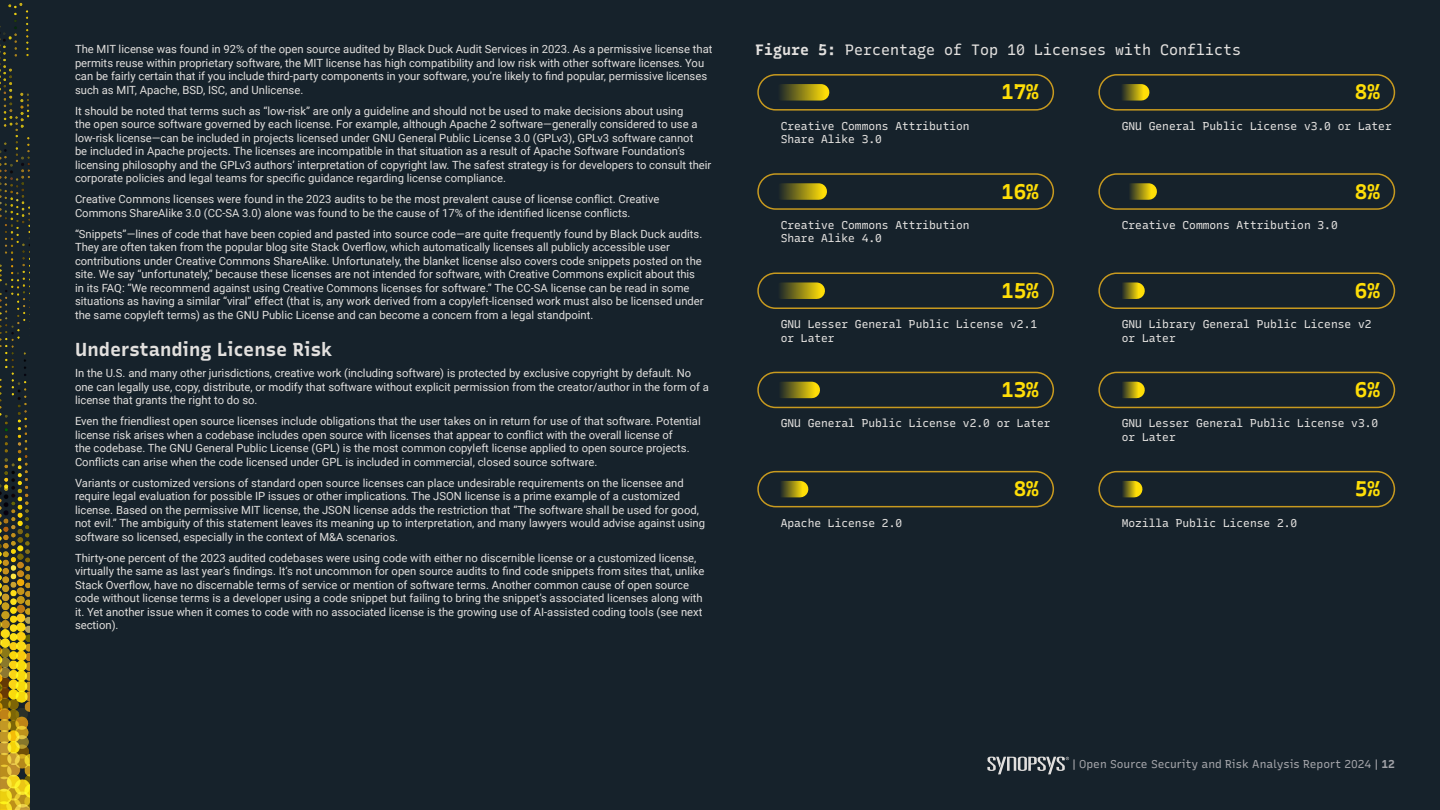
<style>
.page{position:relative;width:1440px;height:810px;background:#16222b}
.page>*{position:absolute;margin:0;border:0;box-sizing:border-box;transform-origin:0 0}
.t1{font:300 21px "Recursive Sans Linear";color:#ffde07}
.t2{font:300 18.75px "Recursive Sans Linear";color:#e2e0de}
.t3{font:300 15px "Recursive Sans Linear";color:#e2e0de}
.t4{font:11.25px/13.5px "Roboto";color:#e2e0de}
.t5{font:300 11.25px/13.5px "Recursive Sans Linear";color:#e2e0de}
.t6{font:300 11.25px "Recursive Sans Linear";color:#a2a3a8}
</style>
<div class="page">
<svg style="left:987px;top:757px;width:82px;height:17px"></svg>
<img style="left:0;top:3px;width:30px;height:807px">
<div style="left:757px;top:74px;width:297px;height:37px;border:2px solid #c89a1f;border-radius:18px"></div>
<div style="left:781px;top:84px;width:40px;height:17px;background:linear-gradient(to right,#273028,#e0c50c)"></div>
<div style="left:757px;top:173px;width:297px;height:37px;border:2px solid #c89a1f;border-radius:18px"></div>
<div style="left:781px;top:183px;width:38px;height:17px;background:linear-gradient(to right,#283028,#e1c60c)"></div>
<div style="left:757px;top:272px;width:297px;height:37px;border:2px solid #c89a1f;border-radius:18px"></div>
<div style="left:781px;top:282px;width:36px;height:17px;background:linear-gradient(to right,#293128,#dfc50c)"></div>
<div style="left:757px;top:372px;width:297px;height:36px;border:2px solid #c89a1f;border-radius:18px"></div>
<svg style="left:781px;top:382px;width:31px;height:16px"></svg>
<div style="left:757px;top:471px;width:297px;height:36px;border:2px solid #c89a1f;border-radius:18px"></div>
<svg style="left:781px;top:481px;width:19px;height:16px"></svg>
<div style="left:1098px;top:74px;width:297px;height:37px;border:2px solid #c89a1f;border-radius:18px"></div>
<svg style="left:1123px;top:84px;width:18px;height:17px"></svg>
<div style="left:1098px;top:173px;width:297px;height:37px;border:2px solid #c89a1f;border-radius:18px"></div>
<svg style="left:1130px;top:183px;width:19px;height:17px"></svg>
<div style="left:1098px;top:272px;width:297px;height:37px;border:2px solid #c89a1f;border-radius:18px"></div>
<svg style="left:1123px;top:282px;width:14px;height:17px"></svg>
<div style="left:1098px;top:372px;width:297px;height:36px;border:2px solid #c89a1f;border-radius:18px"></div>
<svg style="left:1123px;top:382px;width:14px;height:16px"></svg>
<div style="left:1098px;top:471px;width:297px;height:36px;border:2px solid #c89a1f;border-radius:18px"></div>
<svg style="left:1123px;top:481px;width:11px;height:16px"></svg>
<p class="t4" style="left:75px;top:42px;width:639px">The MIT license was found in 92% of the open source audited by Black Duck Audit Services in 2023. As a permissive license that permits reuse within proprietary software, the MIT license has high compatibility and low risk with other software licenses. You can be fairly certain that if you include third-party components in your software, you’re likely to find popular, permissive licenses such as MIT, Apache, BSD, ISC, and Unlicense.</p>
<p class="t4" style="left:75px;top:104px;width:638px">It should be noted that terms such as “low-risk” are only a guideline and should not be used to make decisions about using<br>the open source software governed by each license. For example, although Apache 2 software—generally considered to use a low-risk license—can be included in projects licensed under GNU General Public License 3.0 (GPLv3), GPLv3 software cannot<br>be included in Apache projects. The licenses are incompatible in that situation as a result of Apache Software Foundation’s licensing philosophy and the GPLv3 authors’ interpretation of copyright law. The safest strategy is for developers to consult their corporate policies and legal teams for specific guidance regarding license compliance.</p>
<p class="t4" style="left:75px;top:192px;width:586px">Creative Commons licenses were found in the 2023 audits to be the most prevalent cause of license conflict. Creative<br>Commons ShareAlike 3.0 (CC-SA 3.0) alone was found to be the cause of 17% of the identified license conflicts.</p>
<p class="t4" style="left:75px;top:227px;width:630px">“Snippets”—lines of code that have been copied and pasted into source code—are quite frequently found by Black Duck audits.<br>They are often taken from the popular blog site Stack Overflow, which automatically licenses all publicly accessible user contributions under Creative Commons ShareAlike. Unfortunately, the blanket license also covers code snippets posted on the site. We say “unfortunately,” because these licenses are not intended for software, with Creative Commons explicit about this in its FAQ: “We recommend against using Creative Commons licenses for software.” The CC-SA license can be read in some situations as having a similar “viral” effect (that is, any work derived from a copyleft-licensed work must also be licensed under the same copyleft terms) as the GNU Public License and can become a concern from a legal standpoint.</p>
<h2 class="t2" style="left:75px;top:335px;width:259px">Understanding License Risk</h2>
<p class="t4" style="left:75px;top:366px;width:636px">In the U.S. and many other jurisdictions, creative work (including software) is protected by exclusive copyright by default. No one can legally use, copy, distribute, or modify that software without explicit permission from the creator/author in the form of a license that grants the right to do so.</p>
<p class="t4" style="left:75px;top:414px;width:627px">Even the friendliest open source licenses include obligations that the user takes on in return for use of that software. Potential license risk arises when a codebase includes open source with licenses that appear to conflict with the overall license of<br>the codebase. The GNU General Public License (GPL) is the most common copyleft license applied to open source projects.<br>Conflicts can arise when the code licensed under GPL is included in commercial, closed source software.</p>
<p class="t4" style="left:75px;top:476px;width:632px">Variants or customized versions of standard open source licenses can place undesirable requirements on the licensee and require legal evaluation for possible IP issues or other implications. The JSON license is a prime example of a customized license. Based on the permissive MIT license, the JSON license adds the restriction that “The software shall be used for good, not evil.” The ambiguity of this statement leaves its meaning up to interpretation, and many lawyers would advise against using software so licensed, especially in the context of M&amp;A scenarios.</p>
<p class="t4" style="left:75px;top:551px;width:631px">Thirty-one percent of the 2023 audited codebases were using code with either no discernible license or a customized license, virtually the same as last year’s findings. It’s not uncommon for open source audits to find code snippets from sites that, unlike Stack Overflow, have no discernable terms of service or mention of software terms. Another common cause of open source code without license terms is a developer using a code snippet but failing to bring the snippet’s associated licenses along with it. Yet another issue when it comes to code with no associated license is the growing use of AI-assisted coding tools (see next section).</p>
<h3 class="t3" style="left:755px;top:38px;width:487px">Figure 5: Percentage of Top 10 Licenses with Conflicts</h3>
<p class="t5" style="left:781px;top:118px;width:191px">Creative Commons Attribution<br>Share Alike 3.0</p>
<p class="t5" style="left:781px;top:218px;width:191px">Creative Commons Attribution<br>Share Alike 4.0</p>
<h1 class="t1" style="left:1001px;top:76px;width:39px">17%</h1>
<h1 class="t1" style="left:1355px;top:76px;width:27px">8%</h1>
<p class="t5" style="left:1122px;top:119px;width:272px">GNU General Public License v3.0 or Later</p>
<h1 class="t1" style="left:1001px;top:176px;width:39px">16%</h1>
<h1 class="t1" style="left:1355px;top:176px;width:27px">8%</h1>
<p class="t5" style="left:1122px;top:218px;width:218px">Creative Commons Attribution 3.0</p>
<h1 class="t1" style="left:1001px;top:275px;width:39px">15%</h1>
<h1 class="t1" style="left:1355px;top:275px;width:27px">6%</h1>
<p class="t5" style="left:781px;top:317px;width:258px">GNU Lesser General Public License v2.1 or Later</p>
<p class="t5" style="left:1122px;top:317px;width:251px">GNU Library General Public License v2 or Later</p>
<h1 class="t1" style="left:1001px;top:373px;width:39px">13%</h1>
<h1 class="t1" style="left:1355px;top:373px;width:27px">6%</h1>
<p class="t5" style="left:781px;top:416px;width:272px">GNU General Public License v2.0 or Later</p>
<p class="t5" style="left:1122px;top:416px;width:258px">GNU Lesser General Public License v3.0 or Later</p>
<p class="t5" style="left:781px;top:515px;width:123px">Apache License 2.0</p>
<h1 class="t1" style="left:1014px;top:473px;width:27px">8%</h1>
<h1 class="t1" style="left:1355px;top:473px;width:27px">5%</h1>
<p class="t5" style="left:1122px;top:515px;width:177px">Mozilla Public License 2.0</p>
<p class="t6" style="left:1072px;top:755px;width:324px">| Open Source Security and Risk Analysis Report 2024 | 12</p>
</div>
